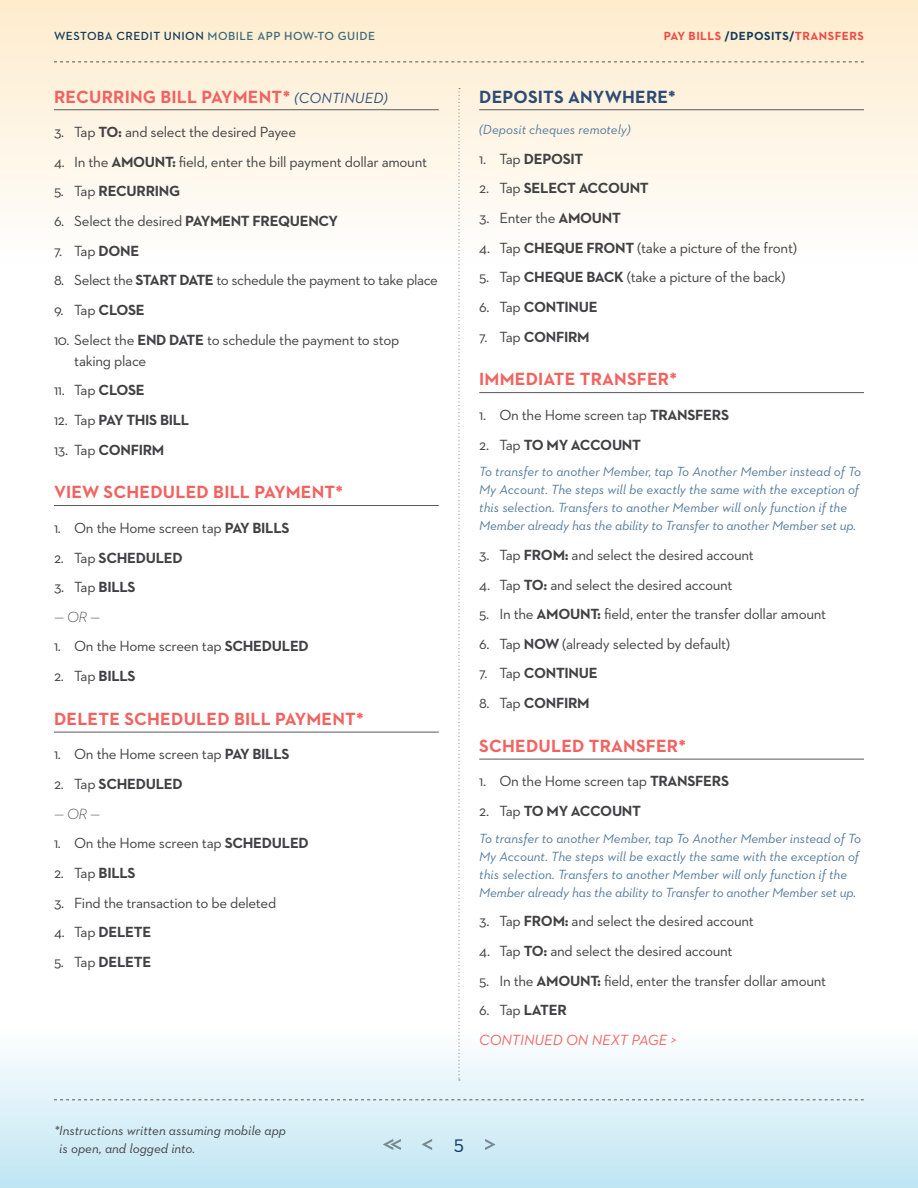
<style>
.page{position:relative;width:918px;height:1188px;background:#fff}
.page>*{position:absolute;margin:0;border:0;box-sizing:border-box;transform-origin:0 0}
.t1{font:21px "Neutraface 2 Text";color:#133f6d}
.t2{font:700 18px "Neutraface 2 Text";letter-spacing:.01em;color:#f16360}
.t3{font:700 18px "Neutraface 2 Text";letter-spacing:.01em;color:#2d4b76}
.t4{font:15px/21px "Neutraface 2 Text";letter-spacing:-.02em;color:#414042}
.t5{font:700 15px "Neutraface 2 Text";letter-spacing:-.02em;color:#414042}
.t6{font:italic 15px "Neutraface 2 Text";color:#f16360}
.t7{font:italic 300 15px "Neutraface 2 Text";color:#414042}
.t8{font:italic 13.5px/18px "Neutraface 2 Text";color:#527a9c}
.t9{font:italic 13.5px/18px "Neutraface 2 Text";color:#414042}
.t10{font:600 12px "Neutraface 2 Text";letter-spacing:.04em;color:#3e7195}
.t11{font:700 12px "Neutraface 2 Text";letter-spacing:.04em;color:#f04e54}
.s1{color:#133f6d}
.s2{font-weight:400;font-style:italic;font-size:15px;color:#2d4b76}
.s3{font-weight:700}
.s4{font-weight:400}
</style>
<div class="page">
<div style="left:0;top:0;width:918px;height:268px;background:linear-gradient(to bottom,#feebcc,#fefefe)"></div>
<div style="left:0;top:1028px;width:918px;height:160px;background:linear-gradient(to bottom,#fefefe,#bfe5f3)"></div>
<hr style="left:54px;top:109px;width:385px;height:1px;background:#58595b">
<hr style="left:54px;top:505px;width:385px;height:1px;background:#58595b">
<hr style="left:54px;top:732px;width:385px;height:1px;background:#58595b">
<hr style="left:479px;top:109px;width:385px;height:1px;background:#58595b">
<hr style="left:479px;top:392px;width:385px;height:1px;background:#58595b">
<hr style="left:479px;top:759px;width:385px;height:1px;background:#58595b">
<svg style="left:54px;top:1099px;width:810px;height:1px"></svg>
<svg style="left:54px;top:62px;width:810px;height:1px"></svg>
<svg style="left:485px;top:1139px;width:10px;height:11px"></svg>
<svg style="left:422px;top:1139px;width:10px;height:11px"></svg>
<svg style="left:458px;top:88px;width:2px;height:993px"></svg>
<svg style="left:383px;top:1139px;width:18px;height:11px"></svg>
<p class="t10" style="left:54px;top:28px;width:323px"><span class="s1">WESTOBA CREDIT UNION</span> MOBILE APP HOW-TO GUIDE</p>
<p class="t11" style="left:664px;top:28px;width:202px">PAY BILLS <span class="s1">/DEPOSITS/</span>TRANSFERS</p>
<p class="t2" style="left:54px;top:85px;width:335px">RECURRING BILL PAYMENT* <span class="s2">(CONTINUED)</span></p>
<p class="t4" style="left:54px;top:121px;width:244px">3. Tap <span class="s3">TO:</span> and select the desired Payee</p>
<p class="t4" style="left:54px;top:151px;width:375px">4. In the <span class="s3">AMOUNT:</span> field, enter the bill payment dollar amount</p>
<p class="t5" style="left:54px;top:182px;width:128px"><span class="s4">5. Tap</span> RECURRING</p>
<p class="t4" style="left:54px;top:210px;width:286px">6. Select the desired <span class="s3">PAYMENT FREQUENCY</span></p>
<p class="t4" style="left:54px;top:240px;width:87px">7. Tap <span class="s3">DONE</span></p>
<p class="t4" style="left:54px;top:270px;width:385px">8. Select the <span class="s3">START DATE</span> to schedule the payment to take place</p>
<p class="t4" style="left:54px;top:299px;width:92px">9. Tap <span class="s3">CLOSE</span></p>
<p class="t4" style="left:74px;top:329px;width:327px;text-indent:-20px">10. Select the <span class="s3">END DATE</span> to schedule the payment to stop taking place</p>
<p class="t4" style="left:54px;top:379px;width:92px">11. Tap <span class="s3">CLOSE</span></p>
<p class="t5" style="left:54px;top:410px;width:137px"><span class="s4">12. Tap</span> PAY THIS BILL</p>
<p class="t5" style="left:54px;top:440px;width:112px"><span class="s4">13. Tap</span> CONFIRM</p>
<p class="t2" style="left:54px;top:481px;width:291px">VIEW SCHEDULED BILL PAYMENT*</p>
<p class="t4" style="left:54px;top:517px;width:237px">1. On the Home screen tap <span class="s3">PAY BILLS</span></p>
<p class="t5" style="left:54px;top:548px;width:130px"><span class="s4">2. Tap</span> SCHEDULED</p>
<p class="t4" style="left:54px;top:576px;width:83px">3. Tap <span class="s3">BILLS</span></p>
<p class="t7" style="left:54px;top:607px;width:48px">— OR —</p>
<p class="t4" style="left:54px;top:636px;width:256px">1. On the Home screen tap <span class="s3">SCHEDULED</span></p>
<p class="t4" style="left:54px;top:665px;width:83px">2. Tap <span class="s3">BILLS</span></p>
<p class="t2" style="left:54px;top:707px;width:311px">DELETE SCHEDULED BILL PAYMENT*</p>
<p class="t4" style="left:54px;top:744px;width:237px">1. On the Home screen tap <span class="s3">PAY BILLS</span></p>
<p class="t5" style="left:54px;top:774px;width:130px"><span class="s4">2. Tap</span> SCHEDULED</p>
<p class="t7" style="left:54px;top:804px;width:48px">— OR —</p>
<p class="t4" style="left:54px;top:833px;width:256px">1. On the Home screen tap <span class="s3">SCHEDULED</span></p>
<p class="t4" style="left:54px;top:862px;width:83px">2. Tap <span class="s3">BILLS</span></p>
<p class="t4" style="left:54px;top:892px;width:224px">3. Find the transaction to be deleted</p>
<p class="t5" style="left:54px;top:923px;width:99px"><span class="s4">4. Tap</span> DELETE</p>
<p class="t5" style="left:54px;top:952px;width:99px"><span class="s4">5. Tap</span> DELETE</p>
<p class="t3" style="left:479px;top:85px;width:198px">DEPOSITS ANYWHERE*</p>
<p class="t8" style="left:479px;top:120px;width:153px">(Deposit cheques remotely)</p>
<p class="t5" style="left:479px;top:149px;width:106px"><span class="s4">1. Tap</span> DEPOSIT</p>
<p class="t5" style="left:479px;top:179px;width:171px"><span class="s4">2. Tap</span> SELECT ACCOUNT</p>
<p class="t4" style="left:479px;top:207px;width:143px">3. Enter the <span class="s3">AMOUNT</span></p>
<p class="t4" style="left:479px;top:237px;width:319px">4. Tap <span class="s3">CHEQUE FRONT</span> (take a picture of the front)</p>
<p class="t4" style="left:479px;top:267px;width:308px">5. Tap <span class="s3">CHEQUE BACK</span> (take a picture of the back)</p>
<p class="t5" style="left:479px;top:297px;width:120px"><span class="s4">6. Tap</span> CONTINUE</p>
<p class="t5" style="left:479px;top:327px;width:112px"><span class="s4">7. Tap</span> CONFIRM</p>
<p class="t2" style="left:479px;top:368px;width:199px">IMMEDIATE TRANSFER*</p>
<p class="t4" style="left:479px;top:404px;width:251px">1. On the Home screen tap <span class="s3">TRANSFERS</span></p>
<p class="t5" style="left:479px;top:435px;width:163px"><span class="s4">2. Tap</span> TO MY ACCOUNT</p>
<p class="t8" style="left:479px;top:462px;width:383px">To transfer to another Member, tap To Another Member instead of To My Account. The steps will be exactly the same with the exception of this selection. Transfers to another Member will only function if the Member already has the ability to Transfer to another Member set up.</p>
<p class="t4" style="left:479px;top:544px;width:276px">3. Tap <span class="s3">FROM:</span> and select the desired account</p>
<p class="t4" style="left:479px;top:574px;width:255px">4. Tap <span class="s3">TO:</span> and select the desired account</p>
<p class="t4" style="left:479px;top:603px;width:349px">5. In the <span class="s3">AMOUNT:</span> field, enter the transfer dollar amount</p>
<p class="t4" style="left:479px;top:633px;width:253px">6. Tap <span class="s3">NOW</span> (already selected by default)</p>
<p class="t5" style="left:479px;top:664px;width:120px"><span class="s4">7. Tap</span> CONTINUE</p>
<p class="t5" style="left:479px;top:693px;width:112px"><span class="s4">8. Tap</span> CONFIRM</p>
<p class="t2" style="left:479px;top:734px;width:208px">SCHEDULED TRANSFER*</p>
<p class="t4" style="left:479px;top:771px;width:251px">1. On the Home screen tap <span class="s3">TRANSFERS</span></p>
<p class="t5" style="left:479px;top:801px;width:163px"><span class="s4">2. Tap</span> TO MY ACCOUNT</p>
<p class="t8" style="left:479px;top:829px;width:383px">To transfer to another Member, tap To Another Member instead of To My Account. The steps will be exactly the same with the exception of this selection. Transfers to another Member will only function if the Member already has the ability to Transfer to another Member set up.</p>
<p class="t4" style="left:479px;top:911px;width:276px">3. Tap <span class="s3">FROM:</span> and select the desired account</p>
<p class="t4" style="left:479px;top:940px;width:255px">4. Tap <span class="s3">TO:</span> and select the desired account</p>
<p class="t4" style="left:479px;top:970px;width:349px">5. In the <span class="s3">AMOUNT:</span> field, enter the transfer dollar amount</p>
<p class="t4" style="left:479px;top:1000px;width:89px">6. Tap <span class="s3">LATER</span></p>
<p class="t6" style="left:479px;top:1030px;width:199px">CONTINUED ON NEXT PAGE &gt;</p>
<p class="t9" style="left:59px;top:1121px;width:228px;text-indent:-5px">*Instructions written assuming mobile app is open, and logged into.</p>
<h1 class="t1" style="left:453px;top:1129px;width:12px">5</h1>
</div>
